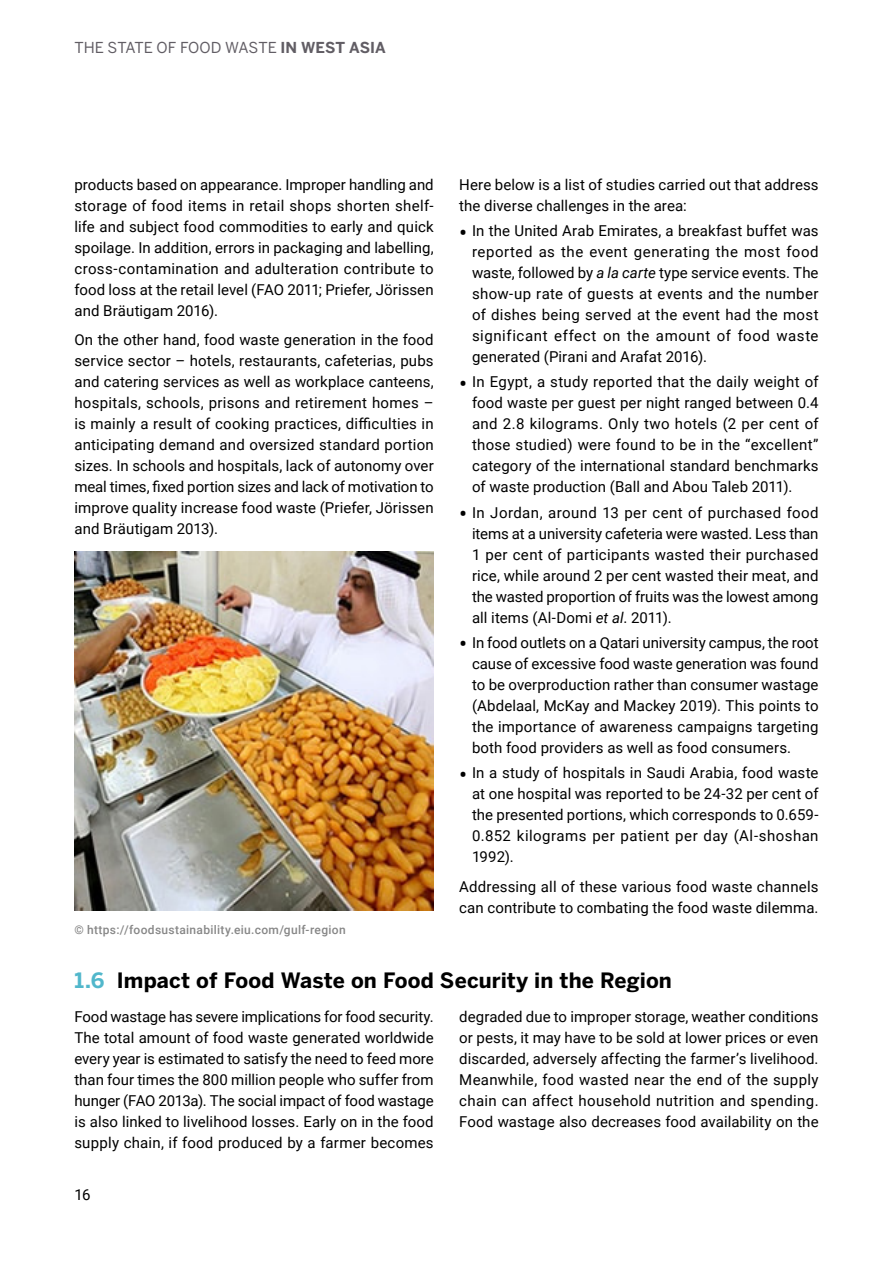
<style>
.page{position:relative;width:893px;height:1263px;background:#fff}
.page>*{position:absolute;margin:0;border:0;box-sizing:border-box;transform-origin:0 0}
.t1{font:700 21px "Benton Sans";letter-spacing:.005em;color:#000}
.t2{font:15px/21px "Roboto";letter-spacing:.005em;color:#000;text-align:justify}
.t3{font:15px "Benton Sans";color:#615d64}
.t4{font:500 12px "Roboto";letter-spacing:.025em;color:#878787}
.s1{font-weight:700}
.s2{font-style:italic}
.s3{font-size:24px}
.s4{color:#51b7cb}
</style>
<div class="page">
<img style="left:74px;top:551px;width:360px;height:359px">
<p class="t3" style="left:74px;top:39px;width:313px">THE STATE OF FOOD WASTE <span class="s1">IN WEST ASIA</span></p>
<p class="t2" style="left:74px;top:173px;width:361px">products based on appearance. Improper handling and storage of food items in retail shops shorten shelf&shy;life and subject food commodities to early and quick spoilage. In addition, errors in packaging and labelling, cross-contamination and adulteration contribute to food loss at the retail level (FAO 2011; Priefer<span class="s2">,</span> Jörissen and Bräutigam 2016).</p>
<p class="t2" style="left:74px;top:329px;width:361px">On the other hand, food waste generation in the food service sector – hotels, restaurants, cafeterias, pubs and catering services as well as workplace canteens, hospitals, schools, prisons and retirement homes – is mainly a result of cooking practices, difficulties in anticipating demand and oversized standard portion sizes. In schools and hospitals, lack of autonomy over meal times, fixed portion sizes and lack of motivation to improve quality increase food waste (Priefer, Jörissen and Bräutigam 2013).</p>
<p class="t4" style="left:74px;top:921px;width:273px">© https://foodsustainability.eiu.com/gulf-region</p>
<p class="t2" style="left:459px;top:173px;width:361px">Here below is a list of studies carried out that address the diverse challenges in the area:</p>
<p class="t2" style="left:472px;top:220px;width:348px;text-indent:-13px"><span class="s3">•</span> In the United Arab Emirates, a breakfast buffet was reported as the event generating the most food waste, followed by <span class="s2">a la carte</span> type service events. The show-up rate of guests at events and the number of dishes being served at the event had the most significant effect on the amount of food waste generated (Pirani and Arafat 2016).</p>
<p class="t2" style="left:472px;top:371px;width:348px;text-indent:-13px"><span class="s3">•</span> In Egypt, a study reported that the daily weight of food waste per guest per night ranged between 0.4 and 2.8 kilograms. Only two hotels (2 per cent of those studied) were found to be in the “excellent” category of the international standard benchmarks of waste production (Ball and Abou Taleb 2011).</p>
<p class="t2" style="left:472px;top:501px;width:348px;text-indent:-13px"><span class="s3">•</span> In Jordan, around 13 per cent of purchased food items at a university cafeteria were wasted. Less than 1 per cent of participants wasted their purchased rice, while around 2 per cent wasted their meat, and the wasted proportion of fruits was the lowest among all items (Al-Domi <span class="s2">et al</span>. 2011).</p>
<p class="t2" style="left:472px;top:631px;width:348px;text-indent:-13px"><span class="s3">•</span> In food outlets on a Qatari university campus, the root cause of excessive food waste generation was found to be overproduction rather than consumer wastage (Abdelaal, McKay and Mackey 2019). This points to the importance of awareness campaigns targeting both food providers as well as food consumers.</p>
<p class="t2" style="left:472px;top:762px;width:348px;text-indent:-13px"><span class="s3">•</span> In a study of hospitals in Saudi Arabia, food waste at one hospital was reported to be 24-32 per cent of the presented portions, which corresponds to 0.659- 0.852 kilograms per patient per day (Al-shoshan 1992).</p>
<p class="t2" style="left:459px;top:875px;width:361px">Addressing all of these various food waste channels can contribute to combating the food waste dilemma.</p>
<h1 class="t1" style="left:74px;top:967px;width:599px"><span class="s4">1.6</span> Impact of Food Waste on Food Security in the Region</h1>
<p class="t2" style="left:74px;top:1005px;width:361px">Food wastage has severe implications for food security.<br>The total amount of food waste generated worldwide every year is estimated to satisfy the need to feed more than four times the 800 million people who suffer from hunger (FAO 2013a). The social impact of food wastage is also linked to livelihood losses. Early on in the food supply chain, if food produced by a farmer becomes</p>
<p class="t2" style="left:459px;top:1005px;width:361px">degraded due to improper storage, weather conditions or pests, it may have to be sold at lower prices or even discarded, adversely affecting the farmer’s livelihood.<br>Meanwhile, food wasted near the end of the supply chain can affect household nutrition and spending.<br>Food wastage also decreases food availability on the</p>
<p class="t2" style="left:74px;top:1183px;width:18px">16</p>
</div>
